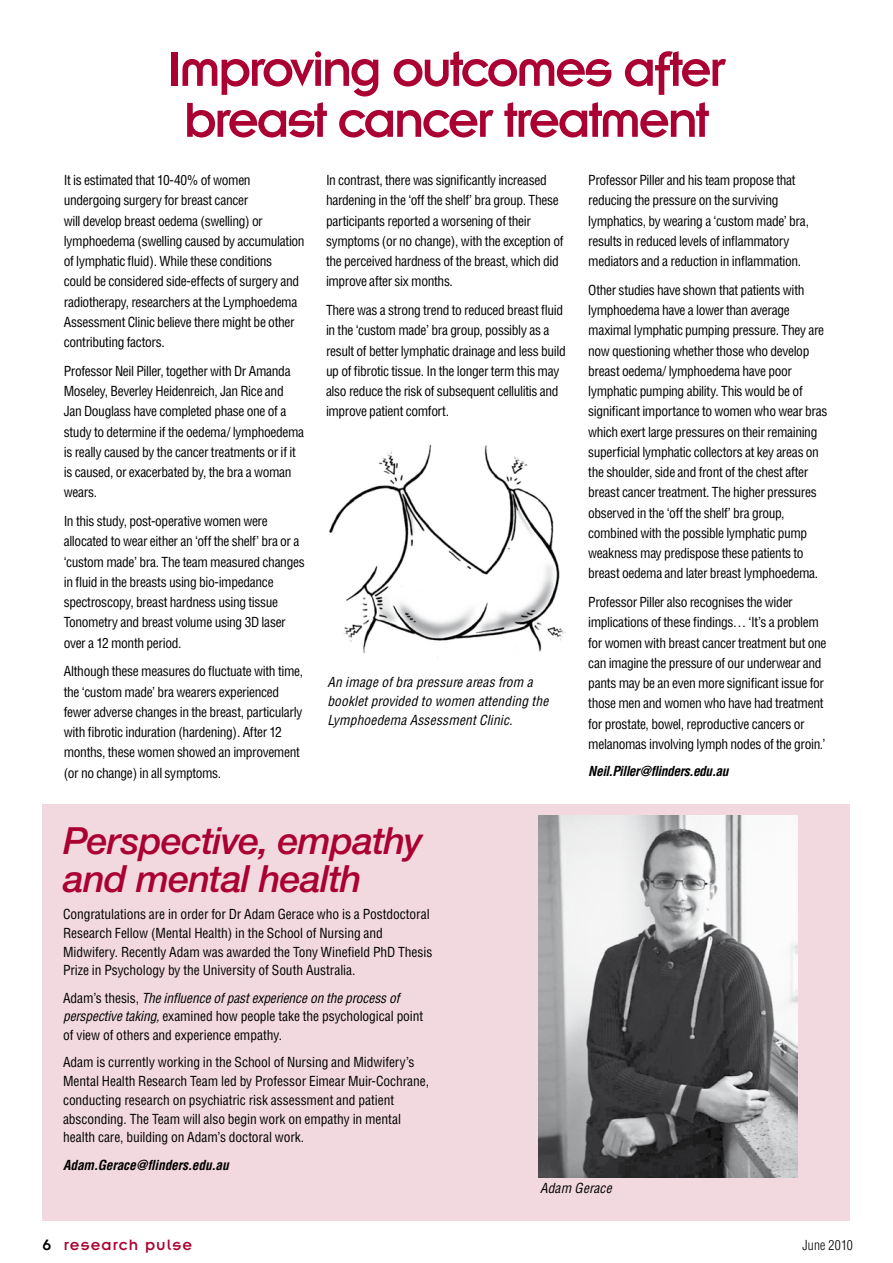
<style>
.page{position:relative;width:893px;height:1263px;background:#fff}
.page>*{position:absolute;margin:0;border:0;box-sizing:border-box;transform-origin:0 0}
.t1{font:54px/51px "Insignia A";letter-spacing:-.055em;color:#aa0132;text-align:center}
.t2{font:italic 500 37.5px/37.5px "Helvetica Neue";letter-spacing:-.02em;color:#aa0132}
.t3{font:16.5px "Insignia A";letter-spacing:.06em;color:#aa0132}
.t4{font:condensed 13.5px/20.2px "Helvetica";letter-spacing:-.025em;color:#000}
.t5{font:condensed 13.5px/18.8px "Helvetica";letter-spacing:-.005em;color:#000}
.t6{font:italic condensed 13.5px/18.8px "Helvetica";letter-spacing:.01em;color:#000}
.t7{font:italic 700 condensed 13.5px "Helvetica";letter-spacing:-.02em;color:#000}
.t8{font:300 condensed 13.5px "Helvetica";letter-spacing:.015em;color:#000}
.s1{font-style:italic}
.s2{color:#000}
</style>
<div class="page">
<img style="left:329px;top:444px;width:237px;height:214px">
<div style="left:42px;top:804px;width:808px;height:416px;background:#f2d9e0"></div>
<img style="left:539px;top:815px;width:259px;height:362px">
<h1 class="t1" style="left:167px;top:43px;width:561px">I mproving outcomes after breast cancer treatment</h1>
<p class="t4" style="left:64px;top:170px;width:242px">It is estimated that 10-40% of women undergoing surgery for breast cancer<br>will develop breast oedema (swelling) or lymphoedema (swelling caused by accumulation of lymphatic fluid). While these conditions<br>could be considered side-effects of surgery and radiotherapy, researchers at the Lymphoedema Assessment Clinic believe there might be other contributing factors.</p>
<p class="t4" style="left:64px;top:361px;width:242px">Professor Neil Piller, together with Dr Amanda Moseley, Beverley Heidenreich, Jan Rice and Jan Douglass have completed phase one of a study to determine if the oedema/ lymphoedema is really caused by the cancer treatments or if it is caused, or exacerbated by, the bra a woman wears.</p>
<p class="t4" style="left:64px;top:511px;width:243px">In this study, post-operative women were allocated to wear either an ‘off the shelf’ bra or a ‘custom made’ bra. The team measured changes in fluid in the breasts using bio-impedance spectroscopy, breast hardness using tissue Tonometry and breast volume using 3D laser over a 12 month period.</p>
<p class="t4" style="left:64px;top:661px;width:241px">Although these measures do fluctuate with time, the ‘custom made’ bra wearers experienced fewer adverse changes in the breast, particularly with fibrotic induration (hardening). After 12 months, these women showed an improvement (or no change) in all symptoms.</p>
<p class="t4" style="left:326px;top:170px;width:239px">In contrast, there was significantly increased hardening in the ‘off the shelf’ bra group. These participants reported a worsening of their symptoms (or no change), with the exception of the perceived hardness of the breast, which did improve after six months.</p>
<p class="t4" style="left:326px;top:300px;width:241px">There was a strong trend to reduced breast fluid in the ‘custom made’ bra group, possibly as a result of better lymphatic drainage and less build up of fibrotic tissue. In the longer term this may also reduce the risk of subsequent cellulitis and improve patient comfort.</p>
<p class="t6" style="left:327px;top:673px;width:222px">An image of bra pressure areas from a booklet provided to women attending the<br>Lymphoedema Assessment Clinic.</p>
<h2 class="t2" style="left:63px;top:822px;width:361px">Perspective, empathy and mental health</h2>
<p class="t5" style="left:63px;top:905px;width:371px">Congratulations are in order for Dr Adam Gerace who is a Postdoctoral Research Fellow (Mental Health) in the School of Nursing and Midwifery. Recently Adam was awarded the Tony Winefield PhD Thesis Prize in Psychology by the University of South Australia.</p>
<p class="t5" style="left:63px;top:988px;width:362px">Adam’s thesis, <span class="s1">The influence of past experience on the process of perspective taking,</span> examined how people take the psychological point of view of others and experience empathy.</p>
<p class="t5" style="left:63px;top:1053px;width:368px">Adam is currently working in the School of Nursing and Midwifery’s Mental Health Research Team led by Professor Eimear Muir-Cochrane, conducting research on psychiatric risk assessment and patient absconding. The Team will also begin work on empathy in mental health care, building on Adam’s doctoral work.</p>
<p class="t7" style="left:63px;top:1156px;width:167px">Adam.Gerace@flinders.edu.au</p>
<p class="t4" style="left:588px;top:170px;width:222px">Professor Piller and his team propose that reducing the pressure on the surviving lymphatics, by wearing a ‘custom made’ bra, results in reduced levels of inflammatory mediators and a reduction in inflammation.</p>
<p class="t4" style="left:588px;top:280px;width:241px">Other studies have shown that patients with lymphoedema have a lower than average maximal lymphatic pumping pressure. They are now questioning whether those who develop breast oedema/ lymphoedema have poor lymphatic pumping ability. This would be of significant importance to women who wear bras which exert large pressures on their remaining superficial lymphatic collectors at key areas on the shoulder, side and front of the chest after breast cancer treatment. The higher pressures observed in the ‘off the shelf’ bra group, combined with the possible lymphatic pump weakness may predispose these patients to breast oedema and later breast lymphoedema.</p>
<p class="t4" style="left:588px;top:592px;width:240px">Professor Piller also recognises the wider implications of these findings… ‘It’s a problem for women with breast cancer treatment but one can imagine the pressure of our underwear and pants may be an even more significant issue for those men and women who have had treatment for prostate, bowel, reproductive cancers or melanomas involving lymph nodes of the groin.’</p>
<p class="t7" style="left:588px;top:763px;width:142px">Neil.Piller@flinders.edu.au</p>
<p class="t6" style="left:540px;top:1178px;width:73px">Adam Gerace</p>
<p class="t3" style="left:43px;top:1236px;width:151px"><span class="s2">6</span> research pulse</p>
<p class="t8" style="left:802px;top:1236px;width:52px">June 2010</p>
</div>
